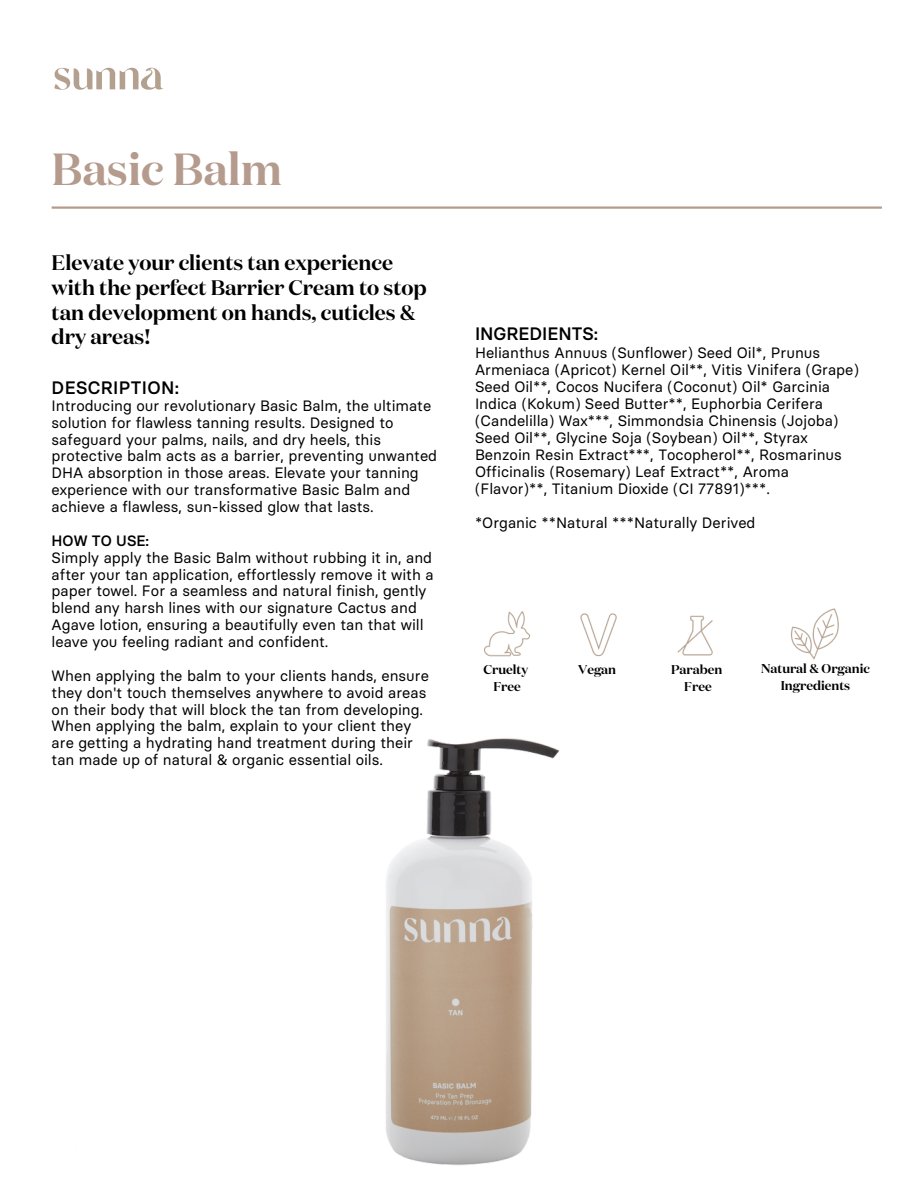
<style>
.page{position:relative;width:918px;height:1188px;background:#fff}
.page>*{position:absolute;margin:0;border:0;box-sizing:border-box;transform-origin:0 0}
.t1{font:600 45px "Domaine Display";color:#b59b8d}
.t2{font:600 21px/24.8px "Domaine Display";color:#000}
.t3{font:500 18px "Basier Square";letter-spacing:.01em;color:#000}
.t4{font:15px/16.8px "Basier Circle";color:#000}
.t5{font:500 15px "Basier Square";color:#000}
.t6{font:600 12.75px "Domaine Display";color:#000}
</style>
<div class="page">
<img style="left:54px;top:67px;width:109px;height:23px">
<hr style="left:52px;top:206px;width:830px;height:3px;background:#b59b8d">
<img style="left:386px;top:738px;width:173px;height:427px">
<img style="left:484px;top:611px;width:46px;height:46px">
<img style="left:580px;top:613px;width:37px;height:44px">
<img style="left:677px;top:615px;width:36px;height:41px">
<img style="left:791px;top:608px;width:48px;height:52px">
<p class="t1" style="left:52px;top:149px;width:232px">Basic Balm</p>
<p class="t2" style="left:52px;top:252px;width:377px">Elevate your clients tan experience with the perfect Barrier Cream to stop tan development on hands, cuticles &amp; dry areas!</p>
<p class="t3" style="left:52px;top:377px;width:129px">DESCRIPTION:</p>
<p class="t4" style="left:52px;top:397px;width:387px">Introducing our revolutionary Basic Balm, the ultimate solution for flawless tanning results. Designed to safeguard your palms, nails, and dry heels, this protective balm acts as a barrier, preventing unwanted DHA absorption in those areas. Elevate your tanning experience with our transformative Basic Balm and achieve a flawless, sun-kissed glow that lasts.</p>
<p class="t5" style="left:52px;top:532px;width:99px">HOW TO USE:</p>
<p class="t4" style="left:52px;top:549px;width:384px">Simply apply the Basic Balm without rubbing it in, and after your tan application, effortlessly remove it with a paper towel. For a seamless and natural finish, gently blend any harsh lines with our signature Cactus and Agave lotion, ensuring a beautifully even tan that will leave you feeling radiant and confident.</p>
<p class="t4" style="left:52px;top:667px;width:379px">When applying the balm to your clients hands, ensure they don't touch themselves anywhere to avoid areas on their body that will block the tan from developing.<br>When applying the balm, explain to your client they are getting a hydrating hand treatment during their tan made up of natural &amp; organic essential oils.</p>
<p class="t3" style="left:475px;top:323px;width:125px">INGREDIENTS:</p>
<p class="t4" style="left:475px;top:345px;width:385px">Helianthus Annuus (Sunflower) Seed Oil*, Prunus Armeniaca (Apricot) Kernel Oil**, Vitis Vinifera (Grape)<br>Seed Oil**, Cocos Nucifera (Coconut) Oil* Garcinia Indica (Kokum) Seed Butter**, Euphorbia Cerifera (Candelilla) Wax***, Simmondsia Chinensis (Jojoba)<br>Seed Oil**, Glycine Soja (Soybean) Oil**, Styrax Benzoin Resin Extract***, Tocopherol**, Rosmarinus Officinalis (Rosemary) Leaf Extract**, Aroma (Flavor)**, Titanium Dioxide (CI 77891)***.</p>
<p class="t4" style="left:475px;top:515px;width:282px">*Organic **Natural ***Naturally Derived</p>
<p class="t6" style="left:483px;top:664px;width:46px">Cruelty</p>
<p class="t6" style="left:493px;top:681px;width:29px">Free</p>
<p class="t6" style="left:578px;top:664px;width:40px">Vegan</p>
<p class="t6" style="left:671px;top:664px;width:53px">Paraben</p>
<p class="t6" style="left:684px;top:681px;width:29px">Free</p>
<p class="t6" style="left:761px;top:663px;width:110px">Natural &amp; Organic</p>
<p class="t6" style="left:781px;top:680px;width:71px">Ingredients</p>
</div>
